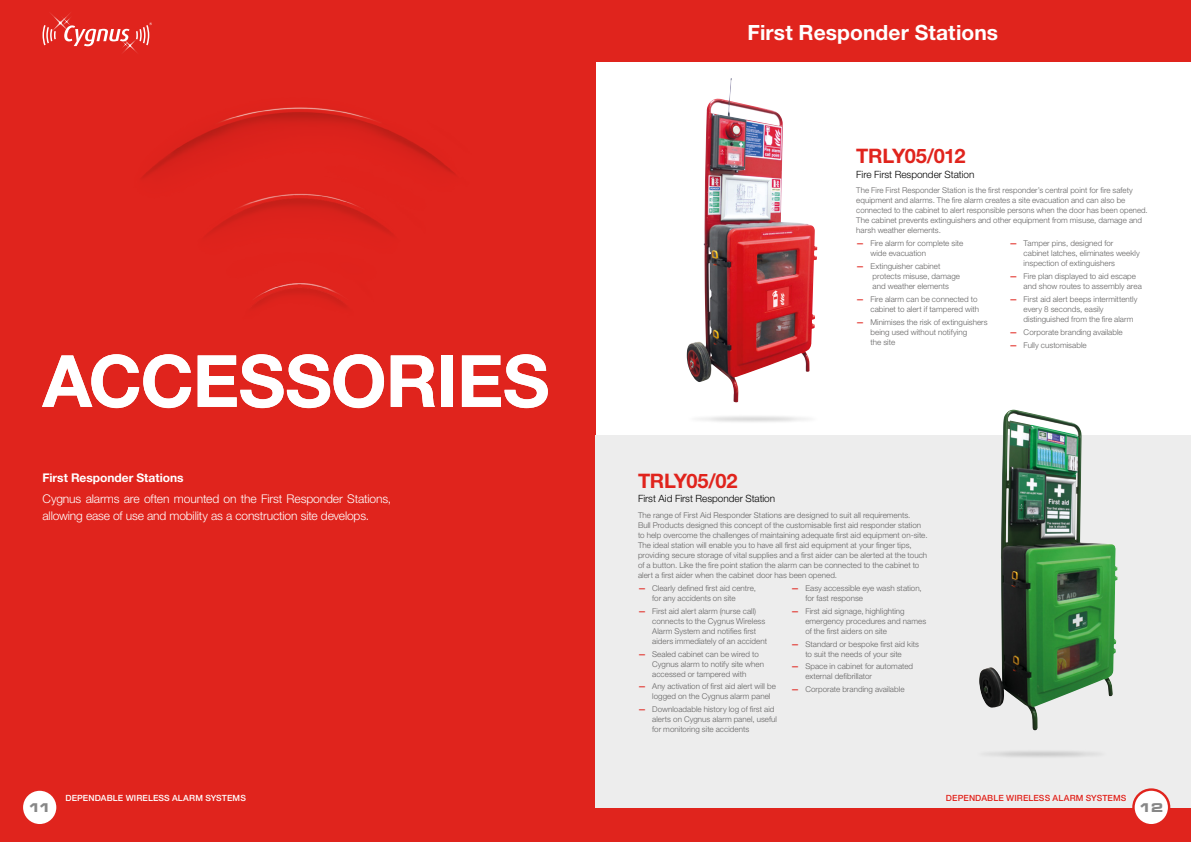
<style>
.page{position:relative;width:1191px;height:842px;background:#fff}
.page>*{position:absolute;margin:0;border:0;box-sizing:border-box;transform-origin:0 0}
.t1{font:700 72px "Helvetica Neue LT Pro";letter-spacing:-.015em;color:#fff}
.t2{font:700 21px "Helvetica Neue LT Pro";letter-spacing:.005em;color:#fff}
.t3{font:700 20px "Helvetica Neue LT Pro";letter-spacing:-.015em;color:#e0241d}
.t4{font:700 expanded 13.1px "Microgramma DOT";color:#878787}
.t5{font:300 12px/17px "Helvetica Neue LT Pro";letter-spacing:-.01em;color:#fff}
.t6{font:700 12px "Helvetica Neue LT Pro";letter-spacing:-.005em;color:#fff}
.t7{font:300 10px "Helvetica Neue LT Pro";letter-spacing:-.005em;color:#000}
.t8{font:500 8.6px "Helvetica Neue LT Pro";letter-spacing:.015em;color:#e0241d}
.t9{font:500 8.6px "Helvetica Neue LT Pro";letter-spacing:.015em;color:#fff}
.t10{font:300 8px/10px "Helvetica Neue LT Pro";letter-spacing:.005em;color:#646363}
.s1{font-weight:700;color:#e0241d}
</style>
<div class="page">
<div style="left:595px;top:0;width:596px;height:62px;background:#e0241d"></div>
<div style="left:0;top:0;width:595px;height:842px;background:#e0241d"></div>
<img style="left:42px;top:30px;width:413px;height:277px">
<svg style="left:43px;top:13px;width:109px;height:42px"></svg>
<div style="left:595px;top:435px;width:596px;height:373px;background:#ededed"></div>
<img style="left:687px;top:78px;width:130px;height:324px">
<img style="left:979px;top:410px;width:138px;height:321px">
<div style="left:595px;top:808px;width:596px;height:34px;background:#e0241d"></div>
<div style="left:1133px;top:789px;width:36px;height:36px;background:#fff;border-radius:50%"></div>
<div style="left:1132px;top:788px;width:38px;height:38px;border:2px solid #e0241d;border-radius:50%"></div>
<div style="left:22px;top:789px;width:36px;height:36px;background:#fff;border-radius:50%"></div>
<div style="left:21px;top:788px;width:38px;height:38px;border:2px solid #e0241d;border-radius:50%"></div>
<h2 class="t2" style="left:747px;top:19px;width:252px">First Responder Stations</h2>
<h3 class="t3" style="left:856px;top:143px;width:111px">TRLY05/012</h3>
<p class="t7" style="left:856px;top:168px;width:120px">Fire First Responder Station</p>
<p class="t10" style="left:856px;top:185px;width:293px">The Fire First Responder Station is the first responder’s central point for fire safety equipment and alarms. The fire alarm creates a site evacuation and can also be connected to the cabinet to alert responsible persons when the door has been opened.<br>The cabinet prevents extinguishers and other equipment from misuse, damage and harsh weather elements.</p>
<p class="t10" style="left:870px;top:238px;width:94px;text-indent:-14px"><span class="s1">—</span> Fire alarm for complete site wide evacuation</p>
<p class="t10" style="left:872px;top:261px;width:89px;text-indent:-16px"><span class="s1">—</span> Extinguisher cabinet protects misuse, damage and weather elements</p>
<p class="t10" style="left:856px;top:294px;width:124px;text-align:right"><span class="s1">—</span> Fire alarm can be connected to cabinet to alert if tampered with</p>
<p class="t10" style="left:870px;top:317px;width:119px;text-indent:-14px"><span class="s1">—</span> Minimises the risk of extinguishers being used without notifying<br>the site</p>
<p class="t10" style="left:1023px;top:238px;width:118px;text-indent:-14px"><span class="s1">—</span> Tamper pins, designed for cabinet latches, eliminates weekly inspection of extinguishers</p>
<p class="t10" style="left:1023px;top:271px;width:120px;text-indent:-14px"><span class="s1">—</span> Fire plan displayed to aid escape and show routes to assembly area</p>
<p class="t10" style="left:1023px;top:294px;width:115px;text-indent:-14px"><span class="s1">—</span> First aid alert beeps intermittently every 8 seconds, easily distinguished from the fire alarm</p>
<p class="t10" style="left:1009px;top:327px;width:115px"><span class="s1">—</span> Corporate branding available</p>
<p class="t10" style="left:1009px;top:339px;width:79px"><span class="s1">—</span> Fully customisable</p>
<h1 class="t1" style="left:43px;top:337px;width:508px">ACCESSORIES</h1>
<h3 class="t6" style="left:43px;top:470px;width:142px">First Responder Stations</h3>
<h3 class="t5" style="left:43px;top:490px;width:350px">Cygnus alarms are often mounted on the First Responder Stations, allowing ease of use and mobility as a construction site develops.</h3>
<h3 class="t3" style="left:638px;top:468px;width:101px">TRLY05/02</h3>
<p class="t7" style="left:638px;top:493px;width:139px">First Aid First Responder Station</p>
<p class="t10" style="left:638px;top:510px;width:291px">The range of First Aid Responder Stations are designed to suit all requirements.<br>Bull Products designed this concept of the customisable first aid responder station to help overcome the challenges of maintaining adequate first aid equipment on-site.<br>The ideal station will enable you to have all first aid equipment at your finger tips, providing secure storage of vital supplies and a first aider can be alerted at the touch of a button. Like the fire point station the alarm can be connected to the cabinet to alert a first aider when the cabinet door has been opened.</p>
<p class="t10" style="left:652px;top:583px;width:105px;text-indent:-14px"><span class="s1">—</span> Clearly defined first aid centre, for any accidents on site</p>
<p class="t10" style="left:652px;top:606px;width:116px;text-indent:-14px"><span class="s1">—</span> First aid alert alarm (nurse call) connects to the Cygnus Wireless Alarm System and notifies first aiders immediately of an accident</p>
<p class="t10" style="left:652px;top:649px;width:113px;text-indent:-14px"><span class="s1">—</span> Sealed cabinet can be wired to<br>Cygnus alarm to notify site when accessed or tampered with</p>
<p class="t10" style="left:652px;top:681px;width:125px;text-indent:-14px"><span class="s1">—</span> Any activation of first aid alert will be logged on the Cygnus alarm panel</p>
<p class="t10" style="left:652px;top:704px;width:126px;text-indent:-14px"><span class="s1">—</span> Downloadable history log of first aid alerts on Cygnus alarm panel, useful for monitoring site accidents</p>
<p class="t10" style="left:805px;top:583px;width:118px;text-indent:-14px"><span class="s1">—</span> Easy accessible eye wash station, for fast response</p>
<p class="t10" style="left:805px;top:606px;width:122px;text-indent:-14px"><span class="s1">—</span> First aid signage, highlighting emergency procedures and names of the first aiders on site</p>
<p class="t10" style="left:791px;top:639px;width:129px;text-align:center"><span class="s1">—</span> Standard or bespoke first aid kits to suit the needs of your site</p>
<p class="t10" style="left:805px;top:661px;width:109px;text-indent:-14px"><span class="s1">—</span> Space in cabinet for automated external defibrillator</p>
<p class="t10" style="left:791px;top:684px;width:115px"><span class="s1">—</span> Corporate branding available</p>
<p class="t9" style="left:65px;top:792px;width:182px">DEPENDABLE WIRELESS ALARM SYSTEMS</p>
<p class="t8" style="left:946px;top:792px;width:182px">DEPENDABLE WIRELESS ALARM SYSTEMS</p>
<h3 class="t4" style="left:29px;top:799px;width:24px">11</h3>
<h3 class="t4" style="left:1139px;top:799px;width:25px">12</h3>
</div>
